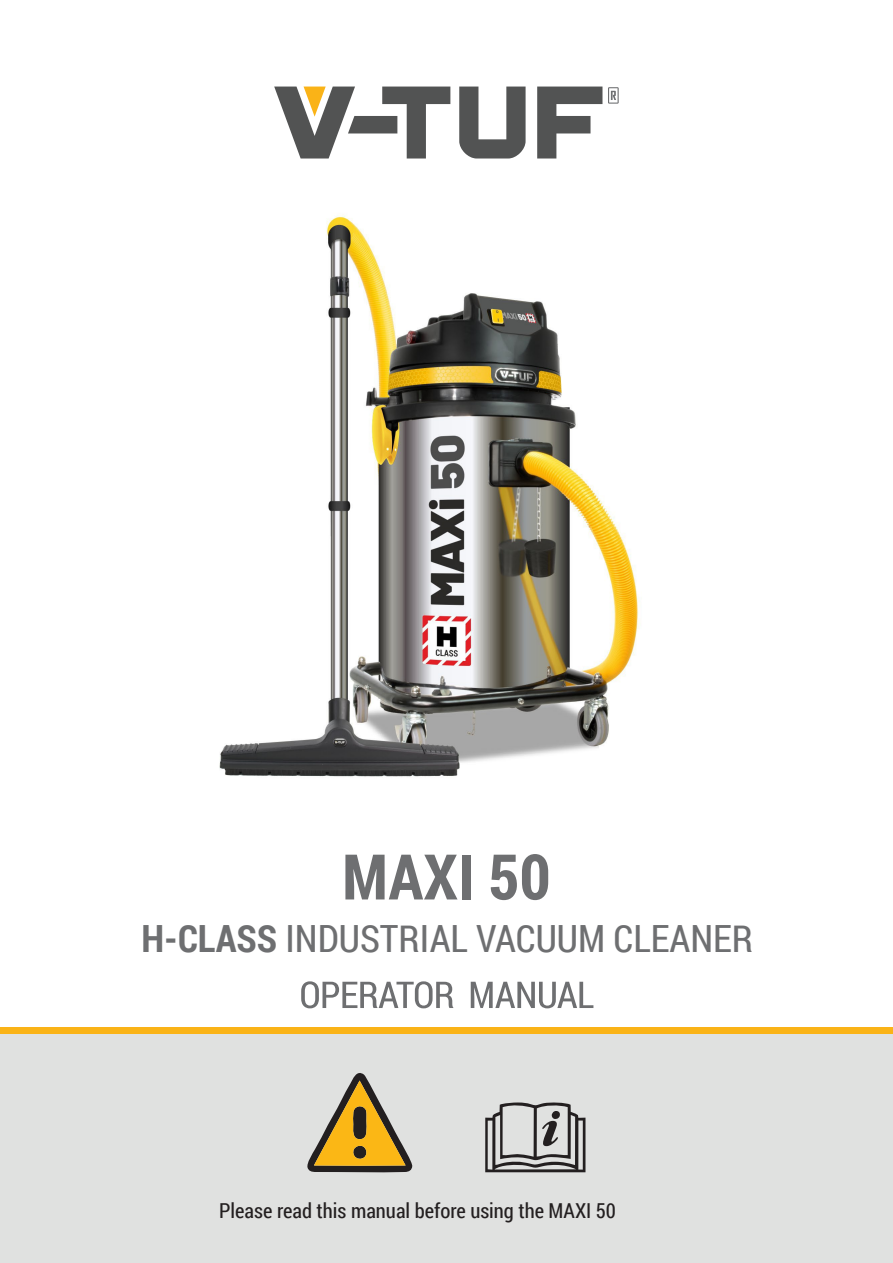
<style>
.page{position:relative;width:893px;height:1263px;background:#fff}
.page>*{position:absolute;margin:0;border:0;box-sizing:border-box;transform-origin:0 0}
.t1{font:700 63px "Roboto Condensed";color:#6e6f71}
.t2{font:37.5px "Roboto Condensed";color:#6e6f71}
.t3{font:20.55px "Roboto Condensed";color:#231f20}
.s1{font-weight:700}
</style>
<div class="page">
<div style="left:0;top:1034px;width:892px;height:229px;background:#e0e1e0"></div>
<div style="left:0;top:1028px;width:892px;height:6px;background:#fab317"></div>
<svg style="left:307px;top:1073px;width:105px;height:100px"></svg>
<svg style="left:485px;top:1102px;width:100px;height:70px"></svg>
<svg style="left:301px;top:981px;width:152px;height:27px"></svg>
<svg style="left:470px;top:982px;width:123px;height:26px"></svg>
<svg style="left:537px;top:87px;width:65px;height:72px"></svg>
<svg style="left:459px;top:87px;width:66px;height:72px"></svg>
<svg style="left:608px;top:87px;width:10px;height:17px"></svg>
<svg style="left:274px;top:87px;width:176px;height:72px"></svg>
<img style="left:219px;top:214px;width:420px;height:563px">
<h1 class="t1" style="left:342px;top:833px;width:210px">MAXI 50</h1>
<h2 class="t2" style="left:142px;top:913px;width:613px"><span class="s1">H-CLASS</span> INDUSTRIAL VACUUM CLEANER</h2>
<p class="t3" style="left:219px;top:1196px;width:398px">Please read this manual before using the MAXI 50</p>
</div>
